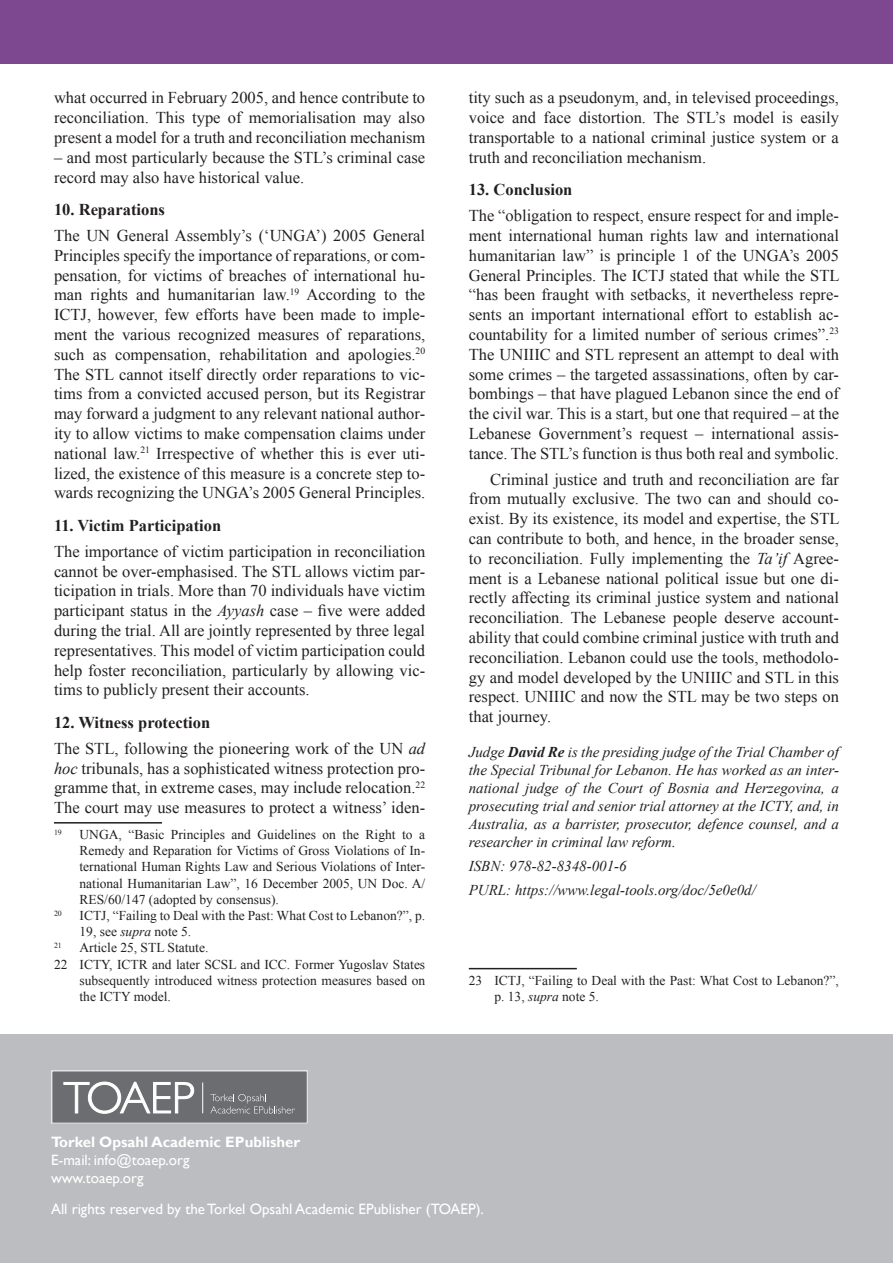
<style>
.page{position:relative;width:893px;height:1263px;background:#fff}
.page>*{position:absolute;margin:0;border:0;box-sizing:border-box;transform-origin:0 0}
.t1{font:16.5px/19.8px "Times New Roman";color:#231f20;text-align:justify}
.t2{font:700 16.5px "Times New Roman";color:#231f20}
.t3{font:italic 15px/18px "Times New Roman";color:#231f20;text-align:justify}
.t4{font:15px/18px "Gill Sans";color:#fff}
.t5{font:700 15px "Gill Sans";color:#fff}
.t6{font:13.5px/16.2px "Times New Roman";color:#231f20}
.t7{font:7.8px "Times New Roman";color:#231f20}
.s1{font-style:italic}
.s2{font-weight:700}
</style>
<div class="page">
<div style="left:0;top:1035px;width:893px;height:228px;background:#bcbdc0"></div>
<div style="left:0;top:0;width:893px;height:64px;background:#7e4890"></div>
<svg style="left:53px;top:1072px;width:253px;height:50px;background:#7d7d80"></svg>
<hr style="left:202px;top:1082px;width:1px;height:31px;background:#fff">
<div style="left:51px;top:1070px;width:257px;height:54px;border:1px solid #fff"></div>
<hr style="left:54px;top:822px;width:108px;height:1px;background:#231f20">
<hr style="left:469px;top:968px;width:108px;height:1px;background:#231f20">
<p class="t1" style="left:54px;top:88px;width:373px">what occurred in February 2005, and hence contribute to reconciliation. This type of memorialisation may also present a model for a truth and reconciliation mechanism</p>
<p class="t1" style="left:54px;top:147px;width:373px">– and most particularly because the STL’s criminal case record may also have historical value.</p>
<p class="t2" style="left:54px;top:198px;width:112px">10. Reparations</p>
<p class="t1" style="left:54px;top:225px;width:373px">The UN General Assembly’s (‘UNGA’) 2005 General Principles specify the importance of reparations, or com&shy;pensation, for victims of breaches of international hu&shy;man rights and humanitarian law.<sup>19</sup> According to the ICTJ, however, few efforts have been made to imple&shy;ment the various recognized measures of reparations, such as compensation, rehabilitation and apologies.<sup>20<br></sup>The STL cannot itself directly order reparations to vic&shy;tims from a convicted accused person, but its Registrar may forward a judgment to any relevant national author&shy;ity to allow victims to make compensation claims under national law.<sup>21</sup> Irrespective of whether this is ever uti&shy;lized, the existence of this measure is a concrete step to&shy;wards recognizing the UNGA’s 2005 General Principles.</p>
<p class="t2" style="left:54px;top:514px;width:169px">11. Victim Participation</p>
<p class="t1" style="left:54px;top:541px;width:373px">The importance of victim participation in reconciliation cannot be over-emphasised. The STL allows victim par&shy;ticipation in trials. More than 70 individuals have victim participant status in the <span class="s1">Ayyash</span> case – five were added during the trial. All are jointly represented by three legal representatives. This model of victim participation could help foster reconciliation, particularly by allowing vic&shy;tims to publicly present their accounts.</p>
<p class="t1" style="left:54px;top:709px;width:373px;line-height:25.8px"><span class="s2">12. Witness protection<br></span>The STL, following the pioneering work of the UN <span class="s1">ad</span></p>
<p class="t1" style="left:54px;top:758px;width:373px"><span class="s1">hoc</span> tribunals, has a sophisticated witness protection pro&shy;gramme that, in extreme cases, may include relocation.<sup>22<br></sup>The court may use measures to protect a witness’ iden-</p>
<p class="t7" style="left:54px;top:827px;width:9px">19</p>
<p class="t6" style="left:80px;top:826px;width:347px;text-align:justify">UNGA, “Basic Principles and Guidelines on the Right to a Remedy and Reparation for Victims of Gross Violations of In&shy;ternational Human Rights Law and Serious Violations of Inter&shy;national Humanitarian Law”, 16 December 2005, UN Doc. A/ RES/60/147 (adopted by consensus).</p>
<p class="t7" style="left:54px;top:908px;width:9px">20</p>
<p class="t6" style="left:80px;top:907px;width:347px">ICTJ, “Failing to Deal with the Past: What Cost to Lebanon?”, p.<br>19, see <span class="s1">supra</span> note 5.</p>
<p class="t7" style="left:54px;top:940px;width:9px">21</p>
<p class="t6" style="left:80px;top:939px;width:130px">Article 25, STL Statute.</p>
<p class="t6" style="left:54px;top:956px;width:373px">22 ICTY, ICTR and later SCSL and ICC. Former Yugoslav States</p>
<p class="t6" style="left:80px;top:972px;width:347px">subsequently introduced witness protection measures based on</p>
<p class="t6" style="left:80px;top:988px;width:93px">the ICTY model.</p>
<p class="t1" style="left:469px;top:88px;width:372px">tity such as a pseudonym, and, in televised proceedings, voice and face distortion. The STL’s model is easily transportable to a national criminal justice system or a truth and reconciliation mechanism.</p>
<p class="t2" style="left:469px;top:178px;width:105px">13. Conclusion</p>
<p class="t1" style="left:469px;top:205px;width:372px">The “obligation to respect, ensure respect for and imple&shy;ment international human rights law and international humanitarian law” is principle 1 of the UNGA’s 2005<br>General Principles. The ICTJ stated that while the STL “has been fraught with setbacks, it nevertheless repre&shy;sents an important international effort to establish ac&shy;countability for a limited number of serious crimes”.<sup>23<br></sup>The UNIIIC and STL represent an attempt to deal with some crimes – the targeted assassinations, often by car&shy;bombings – that have plagued Lebanon since the end of the civil war. This is a start, but one that required – at the Lebanese Government’s request – international assis&shy;tance. The STL’s function is thus both real and symbolic.</p>
<p class="t1" style="left:469px;top:469px;width:372px;text-indent:21px">Criminal justice and truth and reconciliation are far from mutually exclusive. The two can and should co&shy;exist. By its existence, its model and expertise, the STL can contribute to both, and hence, in the broader sense, to reconciliation. Fully implementing the <span class="s1">Ta’if</span> Agree&shy;ment is a Lebanese national political issue but one di&shy;rectly affecting its criminal justice system and national reconciliation. The Lebanese people deserve account&shy;ability that could combine criminal justice with truth and reconciliation. Lebanon could use the tools, methodolo&shy;gy and model developed by the UNIIIC and STL in this respect. UNIIIC and now the STL may be two steps on that journey.</p>
<p class="t3" style="left:469px;top:743px;width:372px">Judge <span class="s2">David Re</span> is the presiding judge of the Trial Chamber of the Special Tribunal for Lebanon. He has worked as an inter&shy;national judge of the Court of Bosnia and Herzegovina, a prosecuting trial and senior trial attorney at the ICTY, and, in Australia, as a barrister, prosecutor, defence counsel, and a researcher in criminal law reform.</p>
<p class="t3" style="left:469px;top:854px;width:289px;line-height:24px">ISBN: 978-82-8348-001-6<br>PURL: https://www.legal-tools.org/doc/5e0e0d/</p>
<p class="t6" style="left:494px;top:972px;width:346px;text-indent:-26px">23 ICTJ, “Failing to Deal with the Past: What Cost to Lebanon?”, p. 13, <span class="s1">supra</span> note 5.</p>
<p class="t5" style="left:51px;top:1133px;width:251px">Torkel Opsahl Academic EPublisher</p>
<p class="t4" style="left:51px;top:1152px;width:140px">E-mail: info@toaep.org www.toaep.org</p>
<p class="t4" style="left:51px;top:1200px;width:434px">All rights reserved by the Torkel Opsahl Academic EPublisher (TOAEP).</p>
</div>
